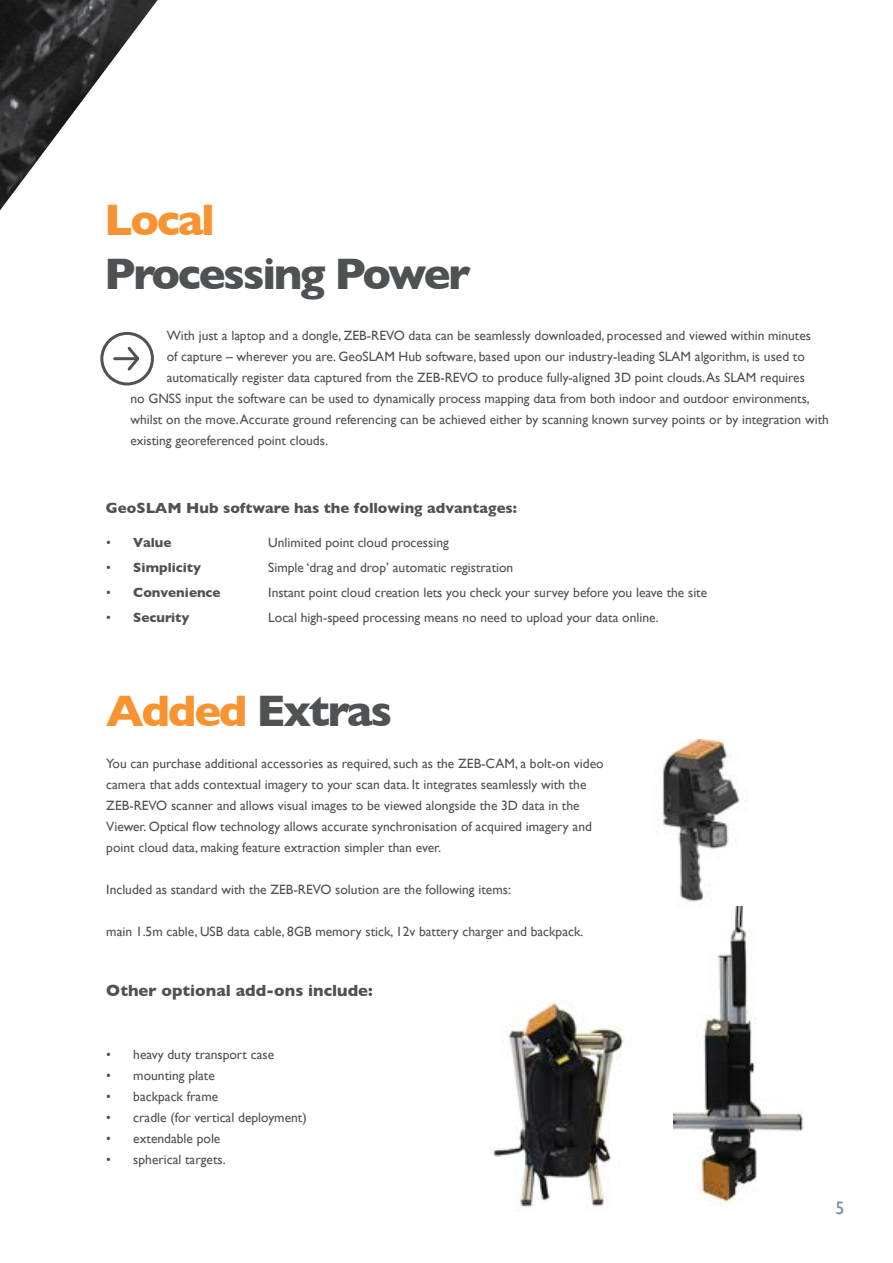
<style>
.page{position:relative;width:893px;height:1263px;background:#fff}
.page>*{position:absolute;margin:0;border:0;box-sizing:border-box;transform-origin:0 0}
.t1{font:700 45px "Gill Sans";letter-spacing:-.05em;color:#4f5254}
.t2{font:700 45px "Gill Sans";letter-spacing:-.05em;color:#f79431}
.t3{font:18px "Gill Sans";color:#7b8d97}
.t4{font:700 16.5px "Gill Sans";color:#4f5254}
.t5{font:700 15px "Gill Sans";color:#4f5254}
.t6{font:13.5px/21px "Gill Sans";color:#4f5254}
.t7{font:700 13.5px "Gill Sans";color:#4f5254}
.s1{font-weight:400}
.s2{color:#f79431}
</style>
<div class="page">
<img style="left:0;top:0;width:158px;height:210px">
<div style="left:100px;top:332px;width:54px;height:53px;border:3px solid #4f5254;border-radius:50%"></div>
<hr style="left:115px;top:357px;width:20px;height:3px;background:#4f5254">
<svg style="left:125px;top:347px;width:15px;height:24px"></svg>
<img style="left:658px;top:740px;width:88px;height:166px">
<img style="left:674px;top:907px;width:130px;height:298px">
<img style="left:493px;top:1001px;width:131px;height:208px">
<h1 class="t2" style="left:104px;top:184px;width:112px">Local</h1>
<h1 class="t1" style="left:104px;top:238px;width:368px">Processing Power</h1>
<p class="t6" style="left:167px;top:325px;width:646px">With just a laptop and a dongle, ZEB-REVO data can be seamlessly downloaded, processed and viewed within minutes</p>
<p class="t6" style="left:167px;top:346px;width:640px">of capture – wherever you are. GeoSLAM Hub software, based upon our industry-leading SLAM algorithm, is used to</p>
<p class="t6" style="left:167px;top:367px;width:640px">automatically register data captured from the ZEB-REVO to produce fully-aligned 3D point clouds. As SLAM requires</p>
<p class="t6" style="left:130px;top:388px;width:681px">no GNSS input the software can be used to dynamically process mapping data from both indoor and outdoor environments,</p>
<p class="t6" style="left:130px;top:409px;width:700px">whilst on the move. Accurate ground referencing can be achieved either by scanning known survey points or by integration with</p>
<p class="t6" style="left:130px;top:430px;width:199px">existing georeferenced point clouds.</p>
<p class="t5" style="left:106px;top:496px;width:413px">GeoSLAM Hub software has the following advantages:</p>
<p class="t7" style="left:106px;top:531px;width:67px"><span class="s1">•</span> Value</p>
<p class="t6" style="left:268px;top:531px;width:182px">Unlimited point cloud processing</p>
<p class="t7" style="left:106px;top:557px;width:96px"><span class="s1">•</span> Simplicity</p>
<p class="t6" style="left:268px;top:557px;width:246px">Simple ‘drag and drop’ automatic registration</p>
<p class="t7" style="left:106px;top:582px;width:116px"><span class="s1">•</span> Convenience</p>
<p class="t6" style="left:268px;top:582px;width:440px">Instant point cloud creation lets you check your survey before you leave the site</p>
<p class="t7" style="left:106px;top:607px;width:85px"><span class="s1">•</span> Security</p>
<p class="t6" style="left:268px;top:607px;width:392px">Local high-speed processing means no need to upload your data online.</p>
<h1 class="t1" style="left:106px;top:675px;width:287px"><span class="s2">Added</span> Extras</h1>
<p class="t6" style="left:106px;top:753px;width:499px">You can purchase additional accessories as required, such as the ZEB-CAM, a bolt-on video camera that adds contextual imagery to your scan data. It integrates seamlessly with the ZEB-REVO scanner and allows visual images to be viewed alongside the 3D data in the Viewer. Optical flow technology allows accurate synchronisation of acquired imagery and point cloud data, making feature extraction simpler than ever.</p>
<p class="t6" style="left:106px;top:879px;width:406px">Included as standard with the ZEB-REVO solution are the following items:</p>
<p class="t6" style="left:106px;top:921px;width:479px">main 1.5m cable, USB data cable, 8GB memory stick, 12v battery charger and backpack.</p>
<p class="t4" style="left:106px;top:977px;width:268px">Other optional add-ons include:</p>
<p class="t6" style="left:106px;top:1043px;width:169px">• heavy duty transport case</p>
<p class="t6" style="left:106px;top:1064px;width:110px">• mounting plate</p>
<p class="t6" style="left:106px;top:1085px;width:113px">• backpack frame</p>
<p class="t6" style="left:106px;top:1106px;width:202px">• cradle (for vertical deployment)</p>
<p class="t6" style="left:106px;top:1127px;width:116px">• extendable pole</p>
<p class="t6" style="left:106px;top:1148px;width:121px">• spherical targets.</p>
<h2 class="t3" style="left:835px;top:1197px;width:10px">5</h2>
</div>
